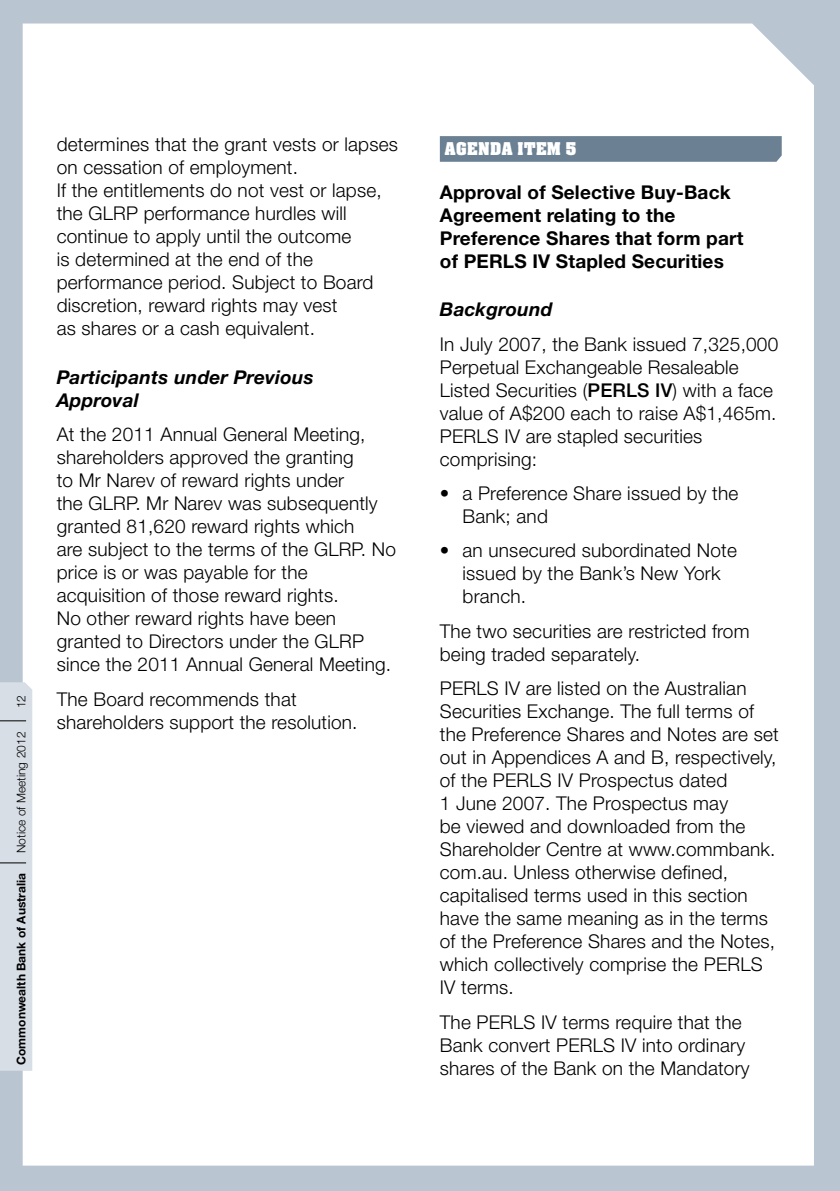
<style>
.page{position:relative;width:840px;height:1191px;background:#fff}
.page>*{position:absolute;margin:0;border:0;box-sizing:border-box;transform-origin:0 0}
.t1{font:300 19px/23px "Helvetica Neue";letter-spacing:.01em;color:#000}
.t2{font:700 19px/23px "Helvetica Neue";letter-spacing:.01em;color:#000}
.t3{font:italic 700 19px/23px "Helvetica Neue";letter-spacing:.01em;color:#000}
.t4{font:700 15px "Aachen";letter-spacing:.035em;color:#fff}
.t5{font:700 12px "Helvetica Neue";color:#000}
.t6{font:300 12px "Helvetica Neue";color:#000}
.s1{font-weight:500}
</style>
<div class="page">
<div style="left:0;top:0;width:839px;height:1191px;background:#b9c5d0"></div>
<div style="left:23px;top:24px;width:790px;height:1141px;background:#fff"></div>
<svg style="left:439px;top:136px;width:342px;height:26px;background:#6d8394"></svg>
<div style="left:0;top:682px;width:32px;height:388px;background:#d7dee6"></div>
<p class="t6" style="left:14px;top:708px;width:15px;rotate:-90deg">12</p>
<p class="t6" style="left:14px;top:853px;width:123px;rotate:-90deg">Notice of Meeting 2012</p>
<p class="t5" style="left:14px;top:1064px;width:193px;rotate:-90deg">Commonwealth Bank of Australia</p>
<p class="t1" style="left:57px;top:132px;width:342px">determines that the grant vests or lapses on cessation of employment.<br>If the entitlements do not vest or lapse, the GLRP performance hurdles will continue to apply until the outcome<br>is determined at the end of the performance period. Subject to Board discretion, reward rights may vest<br>as shares or a cash equivalent.</p>
<p class="t3" style="left:57px;top:365px;width:258px">Participants under Previous<br>Approval</p>
<p class="t1" style="left:57px;top:422px;width:340px">At the 2011 Annual General Meeting, shareholders approved the granting<br>to Mr Narev of reward rights under<br>the GLRP. Mr Narev was subsequently granted 81,620 reward rights which<br>are subject to the terms of the GLRP. No price is or was payable for the acquisition of those reward rights.<br>No other reward rights have been granted to Directors under the GLRP since the 2011 Annual General Meeting.</p>
<p class="t1" style="left:57px;top:687px;width:302px">The Board recommends that shareholders support the resolution.</p>
<p class="t4" style="left:444px;top:137px;width:132px">AGENDA ITEM 5</p>
<p class="t2" style="left:439px;top:180px;width:305px">Approval of Selective Buy-Back<br>Agreement relating to the<br>Preference Shares that form part of PERLS IV Stapled Securities</p>
<p class="t3" style="left:439px;top:297px;width:114px">Background</p>
<p class="t1" style="left:439px;top:332px;width:340px">In July 2007, the Bank issued 7,325,000<br>Perpetual Exchangeable Resaleable Listed Securities (<span class="s1">PERLS IV</span>) with a face value of A$200 each to raise A$1,465m.<br>PERLS IV are stapled securities comprising:</p>
<p class="t1" style="left:462px;top:481px;width:277px;text-indent:-23px">• a Preference Share issued by the<br>Bank; and</p>
<p class="t1" style="left:462px;top:538px;width:276px;text-indent:-23px">• an unsecured subordinated Note issued by the Bank’s New York branch.</p>
<p class="t1" style="left:439px;top:619px;width:311px">The two securities are restricted from being traded separately.</p>
<p class="t1" style="left:439px;top:676px;width:340px">PERLS IV are listed on the Australian Securities Exchange. The full terms of the Preference Shares and Notes are set out in Appendices A and B, respectively, of the PERLS IV Prospectus dated<br>1 June 2007. The Prospectus may<br>be viewed and downloaded from the Shareholder Centre at www.commbank. com.au. Unless otherwise defined, capitalised terms used in this section have the same meaning as in the terms of the Preference Shares and the Notes, which collectively comprise the PERLS IV terms.</p>
<p class="t1" style="left:439px;top:1010px;width:311px">The PERLS IV terms require that the<br>Bank convert PERLS IV into ordinary shares of the Bank on the Mandatory</p>
</div>
